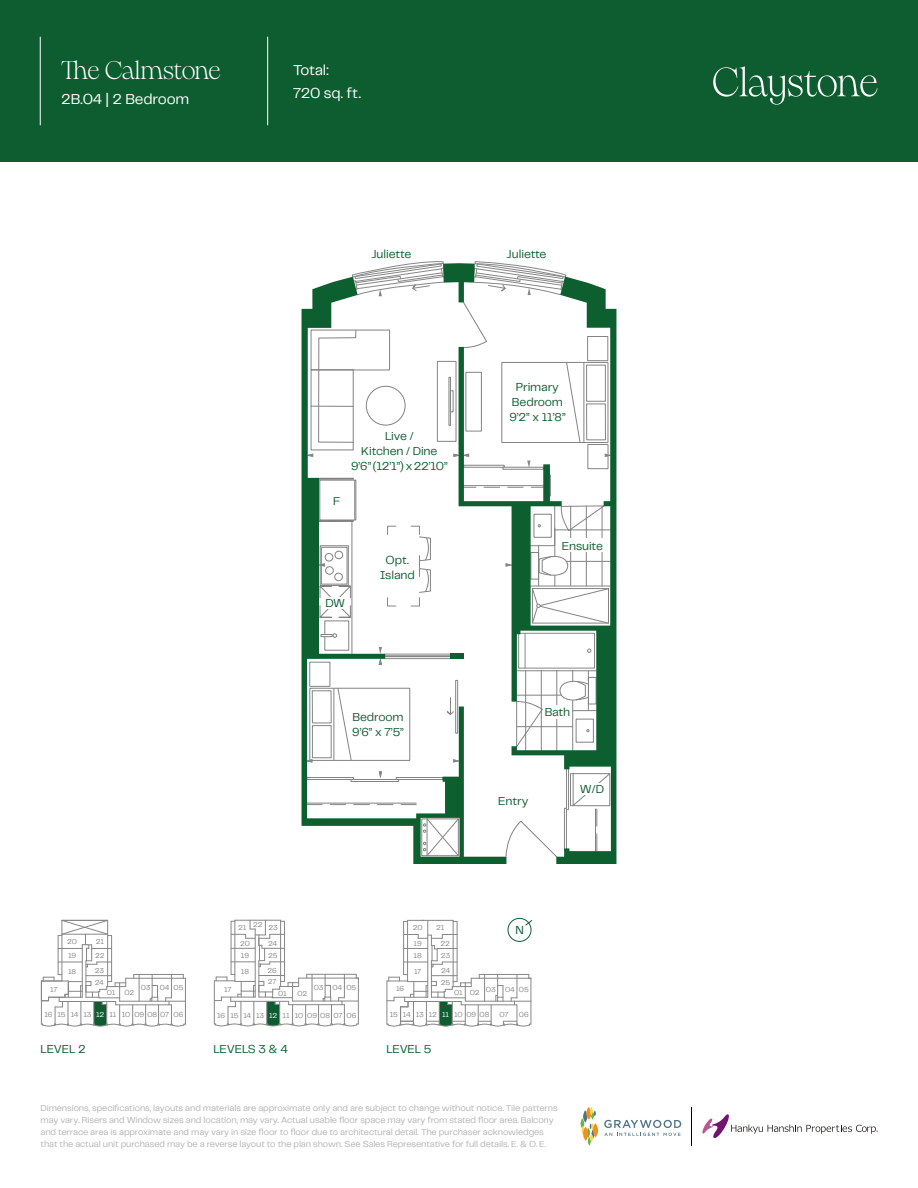
<style>
.page{position:relative;width:918px;height:1188px;background:#fff}
.page>*{position:absolute;margin:0;border:0;box-sizing:border-box;transform-origin:0 0}
.t1{font:200 25.5px "PP Pangaia";letter-spacing:-.02em;color:#fff}
.t2{font:15px/22.5px "PP Telegraf";letter-spacing:-.015em;color:#fff}
.t3{font:12px/15px "PP Telegraf";letter-spacing:-.01em;color:#0e5d30;text-align:center}
.t4{font:9px/12px "PP Telegraf";letter-spacing:-.01em;color:#b3b2b3}
.t5{font:7.5px/14.9px "PP Telegraf";letter-spacing:-.015em;color:#878787}
.s1{color:#fff}
</style>
<div class="page">
<svg style="left:580px;top:1107px;width:101px;height:39px"></svg>
<hr style="left:691px;top:1107px;width:1px;height:38px;background:#000">
<svg style="left:702px;top:1114px;width:176px;height:24px"></svg>
<svg style="left:506px;top:281px;width:110px;height:583px"></svg>
<svg style="left:302px;top:287px;width:204px;height:577px"></svg>
<svg style="left:318px;top:261px;width:263px;height:182px"></svg>
<div style="left:450px;top:654px;width:14px;height:5px;background:#0d5f30"></div>
<div style="left:0;top:0;width:918px;height:162px;background:#0e5d30"></div>
<hr style="left:267px;top:37px;width:1px;height:88px;background:#fff">
<hr style="left:40px;top:37px;width:1px;height:88px;background:#fff">
<svg style="left:713px;top:66px;width:165px;height:39px"></svg>
<div style="left:508px;top:918px;width:23px;height:24px;border:1px solid #0e5d30;border-radius:50%"></div>
<svg style="left:525px;top:919px;width:8px;height:7px"></svg>
<div style="left:580px;top:783px;width:24px;height:12px;background:#fff"></div>
<div style="left:323px;top:597px;width:25px;height:12px;background:#fff"></div>
<div style="left:544px;top:705px;width:27px;height:13px;background:#fff"></div>
<div style="left:560px;top:539px;width:44px;height:13px;background:#fff"></div>
<div style="left:377px;top:550px;width:41px;height:35px;background:#fff"></div>
<hr style="left:111px;top:936px;width:1px;height:46px;background:#878787">
<hr style="left:58px;top:936px;width:1px;height:39px;background:#878787">
<hr style="left:82px;top:945px;width:1px;height:52px;background:#878787">
<hr style="left:185px;top:978px;width:1px;height:46px;background:#878787">
<hr style="left:107px;top:920px;width:1px;height:67px;background:#878787">
<hr style="left:86px;top:961px;width:1px;height:36px;background:#878787">
<hr style="left:62px;top:920px;width:1px;height:61px;background:#878787">
<svg style="left:58px;top:920px;width:54px;height:48px"></svg>
<hr style="left:62px;top:934px;width:46px;height:1px;background:#878787">
<svg style="left:41px;top:974px;width:144px;height:52px"></svg>
<hr style="left:284px;top:921px;width:1px;height:60px;background:#878787">
<hr style="left:231px;top:921px;width:1px;height:53px;background:#878787">
<hr style="left:235px;top:920px;width:1px;height:61px;background:#878787">
<hr style="left:280px;top:920px;width:1px;height:66px;background:#878787">
<hr style="left:259px;top:961px;width:1px;height:36px;background:#878787">
<hr style="left:255px;top:929px;width:1px;height:68px;background:#878787">
<hr style="left:358px;top:978px;width:1px;height:46px;background:#878787">
<svg style="left:214px;top:974px;width:144px;height:52px"></svg>
<svg style="left:231px;top:920px;width:54px;height:47px"></svg>
<hr style="left:457px;top:921px;width:1px;height:61px;background:#878787">
<hr style="left:403px;top:921px;width:1px;height:54px;background:#878787">
<hr style="left:407px;top:921px;width:1px;height:61px;background:#878787">
<hr style="left:407px;top:920px;width:46px;height:1px;background:#878787">
<hr style="left:453px;top:920px;width:1px;height:67px;background:#878787">
<hr style="left:531px;top:978px;width:1px;height:46px;background:#878787">
<hr style="left:431px;top:961px;width:1px;height:36px;background:#878787">
<hr style="left:428px;top:920px;width:1px;height:77px;background:#878787">
<svg style="left:404px;top:934px;width:53px;height:34px"></svg>
<svg style="left:387px;top:974px;width:144px;height:52px"></svg>
<h1 class="t1" style="left:61px;top:54px;width:161px">The Calmstone</h1>
<h2 class="t2" style="left:61px;top:87px;width:129px">2B.04 | 2 Bedroom</h2>
<h2 class="t2" style="left:293px;top:58px;width:69px">Total:<br>720 sq. ft.</h2>
<h3 class="t3" style="left:371px;top:247px;width:41px">Juliette</h3>
<h3 class="t3" style="left:507px;top:247px;width:41px">Juliette</h3>
<h3 class="t3" style="left:509px;top:379px;width:58px">Primary<br>Bedroom<br>9’2” x 11’8”</h3>
<h3 class="t3" style="left:333px;top:493px;width:9px">F</h3>
<h3 class="t3" style="left:351px;top:428px;width:98px">Live /<br>Kitchen / Dine<br>9’6” (12’1”) x 22’10”</h3>
<h3 class="t3" style="left:380px;top:553px;width:37px">Opt.<br>Island</h3>
<h3 class="t3" style="left:326px;top:595px;width:21px">DW</h3>
<h3 class="t3" style="left:352px;top:709px;width:53px;text-align:left">Bedroom<br>9’6” x 7’5”</h3>
<h3 class="t3" style="left:562px;top:538px;width:43px">Ensuite</h3>
<h3 class="t3" style="left:545px;top:704px;width:27px">Bath</h3>
<h3 class="t3" style="left:498px;top:793px;width:32px">Entry</h3>
<h3 class="t3" style="left:580px;top:782px;width:26px">W/D</h3>
<p class="t5" style="left:67px;top:934px;width:11px">20</p>
<p class="t5" style="left:96px;top:934px;width:10px">21</p>
<p class="t5" style="left:95px;top:947px;width:11px">22<br>23</p>
<p class="t5" style="left:95px;top:975px;width:11px">24</p>
<p class="t5" style="left:68px;top:948px;width:10px">19</p>
<p class="t5" style="left:68px;top:964px;width:10px">18</p>
<p class="t5" style="left:141px;top:980px;width:44px">03 04 05</p>
<p class="t5" style="left:45px;top:1007px;width:140px">16 15 14 13 <span class="s1">12</span> 11 10 09 08 07 06</p>
<p class="t5" style="left:50px;top:981px;width:9px">17</p>
<p class="t5" style="left:107px;top:985px;width:29px">01 02</p>
<p class="t5" style="left:238px;top:919px;width:41px;line-height:15.6px;text-align:right">21 22 23<br>24</p>
<p class="t5" style="left:268px;top:948px;width:11px">25</p>
<p class="t5" style="left:241px;top:964px;width:10px">18</p>
<p class="t5" style="left:268px;top:963px;width:11px">26</p>
<p class="t5" style="left:240px;top:936px;width:11px">20</p>
<p class="t5" style="left:241px;top:948px;width:10px">19</p>
<p class="t5" style="left:268px;top:974px;width:10px">27</p>
<p class="t5" style="left:314px;top:980px;width:44px">03 04 05</p>
<p class="t5" style="left:217px;top:1008px;width:141px">16 15 14 13 <span class="s1">12</span> 11 10 09 08 07 06</p>
<p class="t5" style="left:224px;top:982px;width:9px">17</p>
<p class="t5" style="left:278px;top:986px;width:10px">01</p>
<p class="t5" style="left:298px;top:986px;width:11px">02</p>
<p class="t5" style="left:413px;top:920px;width:11px">20</p>
<p class="t5" style="left:414px;top:936px;width:10px">19</p>
<p class="t5" style="left:436px;top:920px;width:10px">21</p>
<p class="t5" style="left:440px;top:936px;width:11px">22</p>
<h3 class="t3" style="left:515px;top:922px;width:10px">N</h3>
<p class="t5" style="left:414px;top:948px;width:10px">18</p>
<p class="t5" style="left:441px;top:948px;width:11px">23<br>24</p>
<p class="t5" style="left:441px;top:975px;width:11px">25</p>
<p class="t5" style="left:414px;top:964px;width:9px">17</p>
<p class="t5" style="left:396px;top:981px;width:9px">16</p>
<p class="t5" style="left:454px;top:982px;width:76px">01 02 03 04 05</p>
<p class="t5" style="left:390px;top:1006px;width:101px">15 14 13 12 <span class="s1">11</span> 10 09 08</p>
<p class="t5" style="left:519px;top:1006px;width:11px">06</p>
<p class="t5" style="left:500px;top:1006px;width:11px">07</p>
<h3 class="t3" style="left:40px;top:1041px;width:47px">LEVEL 2</h3>
<h3 class="t3" style="left:213px;top:1041px;width:76px">LEVELS 3 &amp; 4</h3>
<h3 class="t3" style="left:386px;top:1041px;width:47px">LEVEL 5</h3>
<p class="t4" style="left:40px;top:1102px;width:519px">Dimensions, specifications, layouts and materials are approximate only and are subject to change without notice. Tile patterns may vary. Risers and Window sizes and location, may vary. Actual usable floor space may vary from stated floor area. Balcony and terrace area is approximate and may vary in size floor to floor due to architectural detail. The purchaser acknowledges that the actual unit purchased may be a reverse layout to the plan shown. See Sales Representative for full details. E. &amp; O. E.</p>
</div>
